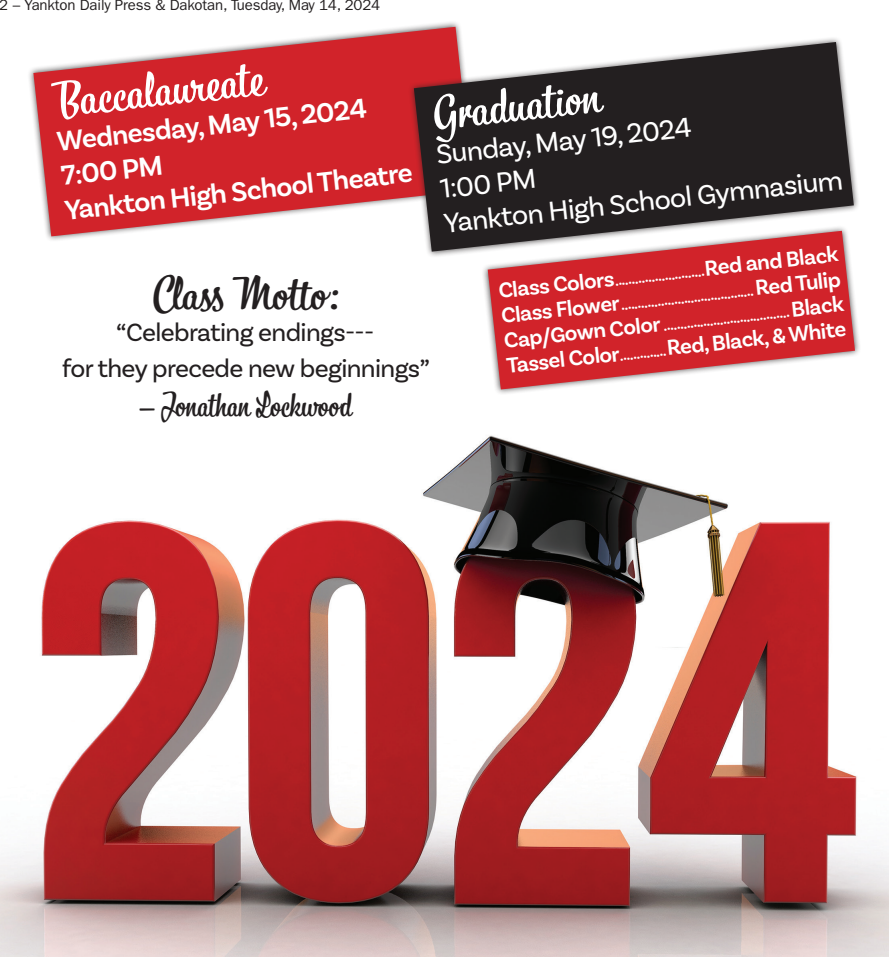
<style>
.page{position:relative;width:889px;height:957px;background:#fff}
.page>*{position:absolute;margin:0;border:0;box-sizing:border-box;transform-origin:0 0}
.t1{font:47.5px "Bistro Script";color:#fff;scale:1.1 1}
.t2{font:45px "Bistro Script";color:#231f20;scale:1.1 1}
.t3{font:32.5px "Bistro Script";color:#231f20}
.t4{font:600 28.75px "Basic Sans";color:#fff}
.t5{font:28.75px "Basic Sans";color:#fff}
.t6{font:26.25px "Basic Sans";letter-spacing:-.025em;color:#231f20}
.t7{font:600 22.5px "Basic Sans";color:#fff}
.t8{font:600 16.25px "Basic Sans";color:#fff}
.t9{font:15px "ITC Franklin Gothic Std";letter-spacing:-.01em;color:#231f20}
.s1{font-size:22.5px}
.s2{font-size:16.25px}
</style>
<div class="page">
<img style="left:0;top:435px;width:889px;height:521px">
<div style="left:27px;top:21px;width:452px;height:221px;background:#231f20;opacity:.75"></div>
<svg style="left:33px;top:27px;width:440px;height:209px;fill:#d1232a"></svg>
<div style="left:408px;top:36px;width:451px;height:221px;background:#231f20;opacity:.75"></div>
<svg style="left:414px;top:42px;width:440px;height:209px;background:#46393a"></svg>
<div style="left:481px;top:225px;width:380px;height:170px;background:#231f20;opacity:.75"></div>
<svg style="left:488px;top:231px;width:367px;height:158px;fill:#d1232a"></svg>
<p class="t9" style="left:0;top:-3px;width:382px">2 – Yankton Daily Press &amp; Dakotan, Tuesday, May 14, 2024</p>
<p class="t1" style="left:50px;top:71px;width:194px;rotate:-6deg">Bacc alaureate</p>
<p class="t1" style="left:429px;top:84px;width:155px;rotate:-6deg">Graduation</p>
<p class="t4" style="left:55px;top:124px;width:313px;rotate:-6deg">Wednesday, May 15, 2024</p>
<p class="t4" style="left:59px;top:158px;width:104px;rotate:-6deg">7:00 PM</p>
<p class="t5" style="left:434px;top:137px;width:258px;rotate:-6deg">Sunday, May 19, 2024</p>
<p class="t5" style="left:438px;top:171px;width:98px;rotate:-6deg">1:00 PM</p>
<p class="t4" style="left:63px;top:192px;width:351px;rotate:-6deg">Yankton High School Theatre</p>
<p class="t5" style="left:442px;top:205px;width:403px;rotate:-6deg">Yankton High School Gymnasium</p>
<p class="t8" style="left:498px;top:282px;width:343px;rotate:-6deg"><span class="s1">Class Colors</span>...........................<span class="s1">Red and Black</span></p>
<p class="t8" style="left:500px;top:307px;width:343px;rotate:-6deg"><span class="s1">Class Flower</span>........................................<span class="s1">Red Tulip</span></p>
<p class="t2" style="left:152px;top:266px;width:172px">Class Motto:</p>
<p class="t6" style="left:116px;top:316px;width:260px">“Celebrating endings---</p>
<p class="t6" style="left:62px;top:352px;width:370px">for they precede new beginnings”</p>
<p class="t3" style="left:139px;top:385px;width:213px">– Jonathan Lockwood</p>
<p class="t8" style="left:503px;top:332px;width:343px;rotate:-6deg"><span class="s1">Cap/Gown Color</span> ......................................<span class="s1">Black</span></p>
<p class="t7" style="left:505px;top:351px;width:343px;rotate:-6deg">Tassel Color<span class="s2">..............</span>Red, Black, &amp; White</p>
</div>
